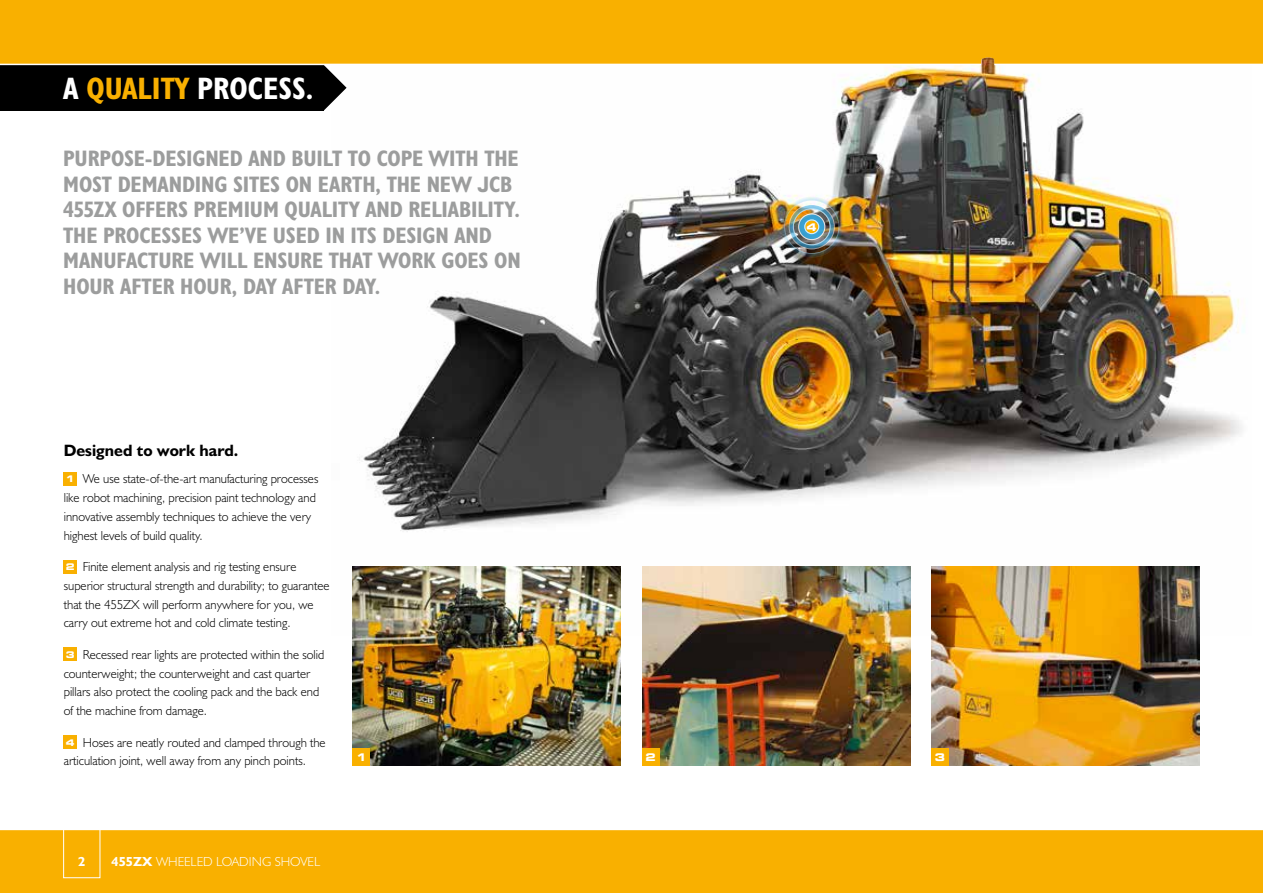
<style>
.page{position:relative;width:1263px;height:893px;background:#fff}
.page>*{position:absolute;margin:0;border:0;box-sizing:border-box;transform-origin:0 0}
.t1{font:31.2px "JCB Bold Condensed";color:#fff}
.t2{font:22.5px/25.5px "JCB Bold Condensed";letter-spacing:-.005em;color:#9c9d9d}
.t3{font:16.5px "JCB Bold";color:#000}
.t4{font:13.2px/18.8px "JCB Light";color:#000}
.t5{font:13.2px "JCB Light";color:#fff}
.t6{font:13.2px "JCB Bold";color:#fff}
.t7{font:700 expanded 10.5px "Square 721 BT";color:#fff}
.s1{color:#f9b000}
.s2{font-family:"Square 721 BT";font-weight:700;font-stretch:expanded;font-size:9.15px;color:#fff}
.s3{font-family:"JCB Bold"}
</style>
<div class="page">
<div style="left:0;top:829px;width:1263px;height:64px;background:#f9b000"></div>
<hr style="left:0;top:829px;width:1263px;height:1px;background:#fff">
<img style="left:352px;top:65px;width:892px;height:571px">
<img style="left:931px;top:567px;width:268px;height:198px">
<img style="left:353px;top:567px;width:268px;height:198px">
<img style="left:642px;top:567px;width:268px;height:198px">
<svg style="left:324px;top:65px;width:23px;height:45px"></svg>
<div style="left:0;top:54px;width:324px;height:57px;background:#000"></div>
<div style="left:0;top:0;width:1263px;height:64px;background:#f9b000"></div>
<div style="left:64px;top:472px;width:13px;height:13px;background:#f9b000"></div>
<div style="left:64px;top:560px;width:13px;height:13px;background:#f9b000"></div>
<div style="left:64px;top:648px;width:13px;height:13px;background:#f9b000"></div>
<div style="left:64px;top:735px;width:13px;height:14px;background:#f9b000"></div>
<div style="left:353px;top:748px;width:17px;height:17px;background:#f9b000"></div>
<div style="left:931px;top:748px;width:18px;height:17px;background:#f9b000"></div>
<hr style="left:0;top:64px;width:1263px;height:1px;background:#fff">
<div style="left:63px;top:819px;width:37px;height:59px;border:1px solid #fff"></div>
<div style="left:642px;top:748px;width:17px;height:17px;background:#f9b000"></div>
<hr style="left:0;top:827px;width:1263px;height:2px;background:#fff">
<img style="left:758px;top:57px;width:228px;height:156px">
<img style="left:779px;top:195px;width:65px;height:63px">
<h1 class="t1" style="left:63px;top:69px;width:252px">A <span class="s1">QUALITY</span> PROCESS.</h1>
<p class="t2" style="left:63px;top:145px;width:459px">PURPOSE-DESIGNED AND BUILT TO COPE WITH THE MOST DEMANDING SITES ON EARTH, THE NEW JCB 455ZX OFFERS PREMIUM QUALITY AND RELIABILITY.<br>THE PROCESSES WE’VE USED IN ITS DESIGN AND MANUFACTURE WILL ENSURE THAT WORK GOES ON HOUR AFTER HOUR, DAY AFTER DAY.</p>
<p class="t7" style="left:807px;top:221px;width:12px">4</p>
<p class="t3" style="left:64px;top:440px;width:176px">Designed to work hard.</p>
<p class="t4" style="left:64px;top:469px;width:256px"><span class="s2">1</span> We use state-of-the-art manufacturing processes like robot machining, precision paint technology and innovative assembly techniques to achieve the very highest levels of build quality.</p>
<p class="t4" style="left:64px;top:557px;width:267px"><span class="s2">2</span> Finite element analysis and rig testing ensure superior structural strength and durability; to guarantee that the 455ZX will perform anywhere for you, we carry out extreme hot and cold climate testing.</p>
<p class="t4" style="left:64px;top:645px;width:262px"><span class="s2">3</span> Recessed rear lights are protected within the solid counterweight; the counterweight and cast quarter pillars also protect the cooling pack and the back end of the machine from damage.</p>
<p class="t4" style="left:64px;top:733px;width:263px"><span class="s2">4</span> Hoses are neatly routed and clamped through the articulation joint, well away from any pinch points.</p>
<p class="t7" style="left:356px;top:751px;width:12px">1</p>
<p class="t7" style="left:935px;top:751px;width:12px">3</p>
<p class="t7" style="left:645px;top:751px;width:12px">2</p>
<p class="t6" style="left:78px;top:853px;width:9px">2</p>
<p class="t5" style="left:112px;top:853px;width:210px"><span class="s3">455ZX</span> WHEELED LOADING SHOVEL</p>
</div>
